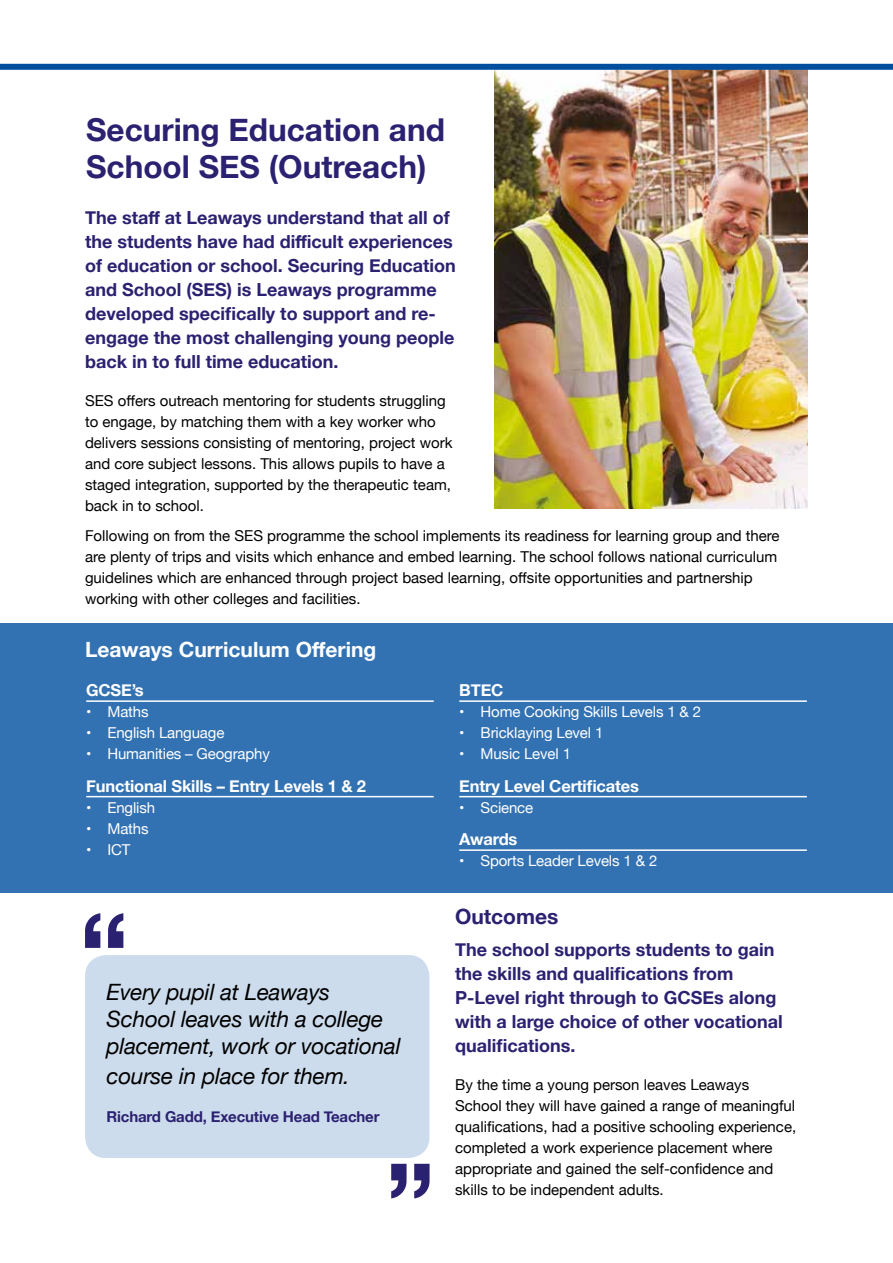
<style>
.page{position:relative;width:893px;height:1263px;background:#fff}
.page>*{position:absolute;margin:0;border:0;box-sizing:border-box;transform-origin:0 0}
.t1{font:700 31.5px/37.8px "Helvetica Neue";color:#2b2171}
.t2{font:italic 22.5px/27px "Helvetica Neue";letter-spacing:-.01em;color:#000}
.t3{font:700 21px "Helvetica Neue";color:#fff}
.t4{font:700 21px "Helvetica Neue";color:#2b2171}
.t5{font:700 18px/24px "Helvetica Neue";color:#2b2171}
.t6{font:700 16.5px "Helvetica Neue";letter-spacing:-.01em;color:#fff}
.t7{font:15px/21px "Helvetica Neue";color:#000}
.t8{font:15px "Helvetica Neue";letter-spacing:-.01em;color:#fff}
.t9{font:700 15px "Helvetica Neue";letter-spacing:-.01em;color:#2b2171}
</style>
<div class="page">
<div style="left:0;top:624px;width:893px;height:269px;background:#3372b2"></div>
<svg style="left:85px;top:913px;width:38px;height:35px"></svg>
<svg style="left:391px;top:1164px;width:39px;height:34px"></svg>
<div style="left:85px;top:955px;width:344px;height:203px;background:#cddcec;border-radius:21px"></div>
<hr style="left:86px;top:700px;width:348px;height:2px;background:#fff">
<hr style="left:86px;top:796px;width:348px;height:1px;background:#fff">
<hr style="left:459px;top:700px;width:348px;height:2px;background:#fff">
<hr style="left:459px;top:796px;width:348px;height:1px;background:#fff">
<hr style="left:459px;top:849px;width:348px;height:2px;background:#fff">
<img style="left:495px;top:70px;width:313px;height:439px">
<div style="left:0;top:64px;width:893px;height:6px;background:#004f9f"></div>
<h1 class="t1" style="left:86px;top:111px;width:360px">Securing Education and<br>School SES (Outreach)</h1>
<p class="t5" style="left:85px;top:206px;width:372px">The staff at Leaways understand that all of the students have had difficult experiences of education or school. Securing Education and School (SES) is Leaways programme developed specifically to support and re&shy;engage the most challenging young people back in to full time education.</p>
<p class="t7" style="left:85px;top:391px;width:369px">SES offers outreach mentoring for students struggling to engage, by matching them with a key worker who delivers sessions consisting of mentoring, project work and core subject lessons. This allows pupils to have a staged integration, supported by the therapeutic team, back in to school.</p>
<p class="t7" style="left:85px;top:525px;width:696px">Following on from the SES programme the school implements its readiness for learning group and there are plenty of trips and visits which enhance and embed learning. The school follows national curriculum guidelines which are enhanced through project based learning, offsite opportunities and partnership working with other colleges and facilities.</p>
<h3 class="t3" style="left:85px;top:633px;width:293px">Leaways Curriculum Offering</h3>
<p class="t6" style="left:86px;top:677px;width:59px">GCSE’s</p>
<p class="t8" style="left:86px;top:701px;width:64px">• Maths</p>
<p class="t8" style="left:86px;top:722px;width:140px">• English Language</p>
<p class="t8" style="left:86px;top:743px;width:185px">• Humanities – Geography</p>
<p class="t6" style="left:86px;top:773px;width:281px">Functional Skills – Entry Levels 1 &amp; 2</p>
<p class="t8" style="left:86px;top:796px;width:70px">• English</p>
<p class="t8" style="left:86px;top:817px;width:64px">• Maths</p>
<p class="t8" style="left:86px;top:838px;width:46px">• ICT</p>
<h2 class="t2" style="left:106px;top:979px;width:296px">Every pupil at Leaways<br>School leaves with a college placement, work or vocational</h2>
<h2 class="t2" style="left:106px;top:1063px;width:245px">course in place for them.</h2>
<p class="t9" style="left:106px;top:1104px;width:275px">Richard Gadd, Executive Head Teacher</p>
<p class="t6" style="left:459px;top:677px;width:46px">BTEC</p>
<p class="t8" style="left:459px;top:701px;width:243px">• Home Cooking Skills Levels 1 &amp; 2</p>
<p class="t8" style="left:459px;top:722px;width:146px">• Bricklaying Level 1</p>
<p class="t8" style="left:459px;top:743px;width:113px">• Music Level 1</p>
<p class="t6" style="left:459px;top:773px;width:181px">Entry Level Certificates</p>
<p class="t8" style="left:459px;top:796px;width:75px">• Science</p>
<p class="t6" style="left:459px;top:826px;width:60px">Awards</p>
<p class="t8" style="left:459px;top:850px;width:200px">• Sports Leader Levels 1 &amp; 2</p>
<h3 class="t4" style="left:455px;top:900px;width:105px">Outcomes</h3>
<p class="t5" style="left:455px;top:938px;width:329px">The school supports students to gain the skills and qualifications from P-Level right through to GCSEs along with a large choice of other vocational qualifications.</p>
<p class="t7" style="left:455px;top:1075px;width:343px">By the time a young person leaves Leaways School they will have gained a range of meaningful qualifications, had a positive schooling experience, completed a work experience placement where appropriate and gained the self-confidence and skills to be independent adults.</p>
</div>
